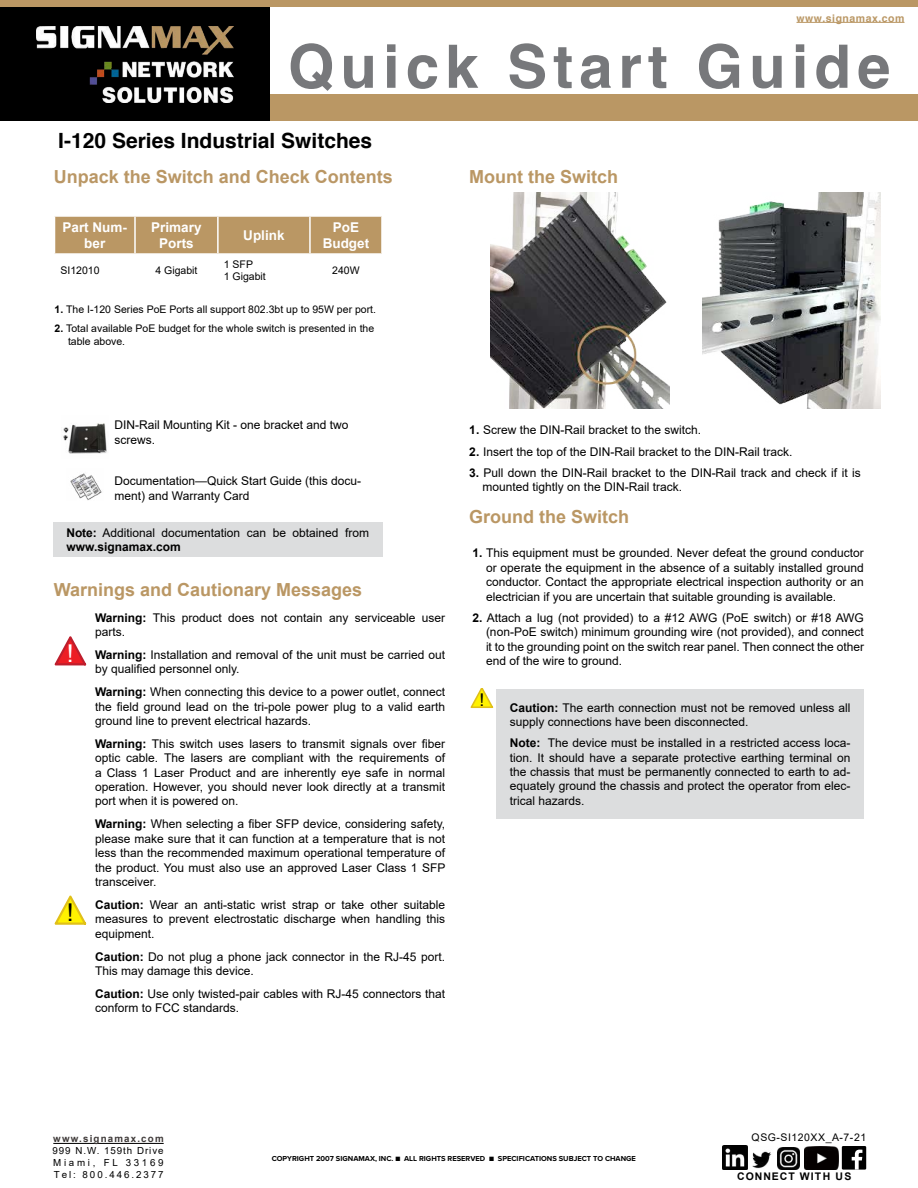
<style>
.page{position:relative;width:918px;height:1188px;background:#fff}
.page>*{position:absolute;margin:0;border:0;box-sizing:border-box;transform-origin:0 0}
.t1{font:700 60px "Helvetica";letter-spacing:.1em;color:#77787b}
.t2{font:24.6px "Arial";color:#fff}
.t3{font:24.6px "Arial";color:#000}
.t4{font:700 21px "Helvetica";color:#000}
.t5{font:700 18px "Arial";color:#ba9764}
.t6{font:700 18px "Arial";color:#ba9765}
.t7{font:17.55px "Arial";color:#000}
.t8{font:700 13.5px/16.2px "Arial";color:#fff;text-align:center}
.t9{font:12px/14.4px "Arial";color:#000}
.t10{font:10.5px/12.6px "Arial";color:#000}
.t11{font:10.5px "Arial";letter-spacing:.05em;color:#000}
.t12{font:700 10.5px "Helvetica";letter-spacing:.05em;color:#ba9764}
.t13{font:700 10.5px "Arial";letter-spacing:.09em;color:#000}
.t14{font:9.75px/12px "Arial";letter-spacing:.2em;color:#000;text-align:justify}
.t15{font:700 9.75px "Arial";letter-spacing:.12em;color:#3e3938}
.t16{font:700 7.5px "Proxima Nova";color:#000}
.s1{font-weight:700}
</style>
<div class="page">
<div style="left:270px;top:94px;width:648px;height:27px;background:#ba9764"></div>
<div style="left:0;top:0;width:918px;height:7px;background:#ba9764"></div>
<div style="left:0;top:7px;width:270px;height:114px;background:#000"></div>
<hr style="left:796px;top:22px;width:108px;height:1px;background:#ba9764">
<hr style="left:53px;top:1143px;width:111px;height:1px;background:#000">
<img style="left:37px;top:27px;width:196px;height:75px">
<img style="left:723px;top:1146px;width:24px;height:24px">
<div style="left:842px;top:1146px;width:24px;height:24px;background:#000"></div>
<svg style="left:852px;top:1150px;width:10px;height:20px"></svg>
<img style="left:804px;top:1147px;width:34px;height:23px">
<img style="left:752px;top:1151px;width:20px;height:18px">
<img style="left:777px;top:1147px;width:23px;height:22px">
<div style="left:55px;top:217px;width:326px;height:36px;background:#ba9764"></div>
<hr style="left:134px;top:217px;width:2px;height:36px;background:#fff">
<hr style="left:217px;top:217px;width:2px;height:36px;background:#fff">
<hr style="left:309px;top:217px;width:2px;height:36px;background:#fff">
<img style="left:70px;top:473px;width:32px;height:27px">
<img style="left:63px;top:423px;width:44px;height:31px">
<div style="left:53px;top:523px;width:330px;height:34px;background:#dcddde"></div>
<svg style="left:55px;top:636px;width:31px;height:30px"></svg>
<svg style="left:55px;top:895px;width:31px;height:30px"></svg>
<img style="left:490px;top:193px;width:179px;height:216px">
<img style="left:702px;top:193px;width:179px;height:216px">
<div style="left:496px;top:689px;width:368px;height:130px;background:#dcddde"></div>
<svg style="left:470px;top:689px;width:23px;height:19px"></svg>
<p class="t12" style="left:796px;top:11px;width:110px">www.signamax.com</p>
<h1 class="t1" style="left:288px;top:29px;width:604px">Quick Start Guide</h1>
<h3 class="t4" style="left:58px;top:127px;width:315px">I-120 Series Industrial Switches</h3>
<h3 class="t6" style="left:54px;top:164px;width:341px">Unpack the Switch and Check Contents</h3>
<p class="t8" style="left:63px;top:219px;width:66px">Part Num&shy;ber</p>
<p class="t8" style="left:151px;top:219px;width:52px">Primary<br>Ports</p>
<p class="t8" style="left:243px;top:227px;width:43px">Uplink</p>
<p class="t8" style="left:323px;top:219px;width:48px">PoE<br>Budget</p>
<p class="t10" style="left:61px;top:264px;width:41px">SI12010</p>
<p class="t10" style="left:155px;top:264px;width:44px">4 Gigabit</p>
<p class="t10" style="left:224px;top:258px;width:44px">1 SFP<br>1 Gigabit</p>
<p class="t10" style="left:332px;top:264px;width:29px">240W</p>
<p class="t10" style="left:55px;top:303px;width:323px"><span class="s1">1.</span> The I-120 Series PoE Ports all support 802.3bt up to 95W per port.</p>
<p class="t10" style="left:68px;top:322px;width:308px;text-indent:-14px"><span class="s1">2.</span> Total available PoE budget for the whole switch is presented in the table above.</p>
<h3 class="t5" style="left:469px;top:164px;width:151px">Mount the Switch</h3>
<p class="t9" style="left:115px;top:418px;width:236px">DIN-Rail Mounting Kit - one bracket and two screws.</p>
<p class="t9" style="left:115px;top:474px;width:248px">Documentation—Quick Start Guide (this docu&shy;ment) and Warranty Card</p>
<p class="t9" style="left:67px;top:526px;width:304px"><span class="s1">Note:</span> Additional documentation can be obtained from <span class="s1">www.signamax.com</span></p>
<h3 class="t5" style="left:54px;top:577px;width:310px">Warnings and Cautionary Messages</h3>
<h2 class="t2" style="left:67px;top:637px;width:8px">!</h2>
<h2 class="t3" style="left:67px;top:896px;width:8px">!</h2>
<p class="t9" style="left:95px;top:610px;width:352px"><span class="s1">Warning:</span> This product does not contain any serviceable user parts.</p>
<p class="t9" style="left:95px;top:647px;width:352px"><span class="s1">Warning:</span> Installation and removal of the unit must be carried out by qualified personnel only.</p>
<p class="t9" style="left:95px;top:685px;width:352px;text-align:justify"><span class="s1">Warning:</span> When connecting this device to a power outlet, connect the field ground lead on the tri-pole power plug to a valid earth ground line to prevent electrical hazards.</p>
<p class="t9" style="left:95px;top:736px;width:352px;text-align:justify"><span class="s1">Warning:</span> This switch uses lasers to transmit signals over fiber optic cable. The lasers are compliant with the requirements of a Class 1 Laser Product and are inherently eye safe in normal operation. However, you should never look directly at a transmit port when it is powered on.</p>
<p class="t9" style="left:95px;top:817px;width:352px;text-align:justify"><span class="s1">Warning:</span> When selecting a fiber SFP device, considering safety, please make sure that it can function at a temperature that is not less than the recommended maximum operational temperature of the product. You must also use an approved Laser Class 1 SFP transceiver.</p>
<p class="t9" style="left:95px;top:897px;width:352px;text-align:justify"><span class="s1">Caution:</span> Wear an anti-static wrist strap or take other suitable measures to prevent electrostatic discharge when handling this equipment.</p>
<p class="t9" style="left:95px;top:949px;width:352px"><span class="s1">Caution:</span> Do not plug a phone jack connector in the RJ-45 port.<br>This may damage this device.</p>
<p class="t9" style="left:95px;top:986px;width:352px"><span class="s1">Caution:</span> Use only twisted-pair cables with RJ-45 connectors that conform to FCC standards.</p>
<p class="t9" style="left:469px;top:423px;width:234px"><span class="s1">1.</span> Screw the DIN-Rail bracket to the switch.</p>
<p class="t9" style="left:469px;top:444px;width:325px"><span class="s1">2.</span> Insert the top of the DIN-Rail bracket to the DIN-Rail track.</p>
<p class="t9" style="left:483px;top:465px;width:380px;text-indent:-14px"><span class="s1">3.</span> Pull down the DIN-Rail bracket to the DIN-Rail track and check if it is mounted tightly on the DIN-Rail track.</p>
<h3 class="t5" style="left:469px;top:504px;width:162px">Ground the Switch</h3>
<p class="t9" style="left:486px;top:546px;width:379px;text-align:justify;text-indent:-14px"><span class="s1">1.</span> This equipment must be grounded. Never defeat the ground conductor or operate the equipment in the absence of a suitably installed ground conductor. Contact the appropriate electrical inspection authority or an electrician if you are uncertain that suitable grounding is available.</p>
<p class="t9" style="left:486px;top:610px;width:380px;text-align:justify;text-indent:-14px"><span class="s1">2.</span> Attach a lug (not provided) to a #12 AWG (PoE switch) or #18 AWG (non-PoE switch) minimum grounding wire (not provided), and connect it to the grounding point on the switch rear panel. Then connect the other end of the wire to ground.</p>
<h3 class="t7" style="left:479px;top:687px;width:6px">!</h3>
<p class="t9" style="left:510px;top:700px;width:342px"><span class="s1">Caution:</span> The earth connection must not be removed unless all supply connections have been disconnected.</p>
<p class="t9" style="left:510px;top:736px;width:342px;text-align:justify"><span class="s1">Note:</span> The device must be installed in a restricted access loca&shy;tion. It should have a separate protective earthing terminal on the chassis that must be permanently connected to earth to ad&shy;equately ground the chassis and protect the operator from elec&shy;trical hazards.</p>
<p class="t15" style="left:53px;top:1132px;width:112px">www.signamax.com</p>
<p class="t11" style="left:752px;top:1130px;width:116px">QSG-SI120XX_A-7-21</p>
<p class="t14" style="left:53px;top:1145px;width:113px">999 N.W. 159th Drive Miami, FL 33169<br>Tel: 800.446.2377</p>
<p class="t16" style="left:272px;top:1153px;width:366px">COPYRIGHT 2007 SIGNAMAX, INC. ■ ALL RIGHTS RESERVED ■ SPECIFICATIONS SUBJECT TO CHANGE</p>
<p class="t13" style="left:737px;top:1169px;width:116px">CONNECT WITH US</p>
</div>
